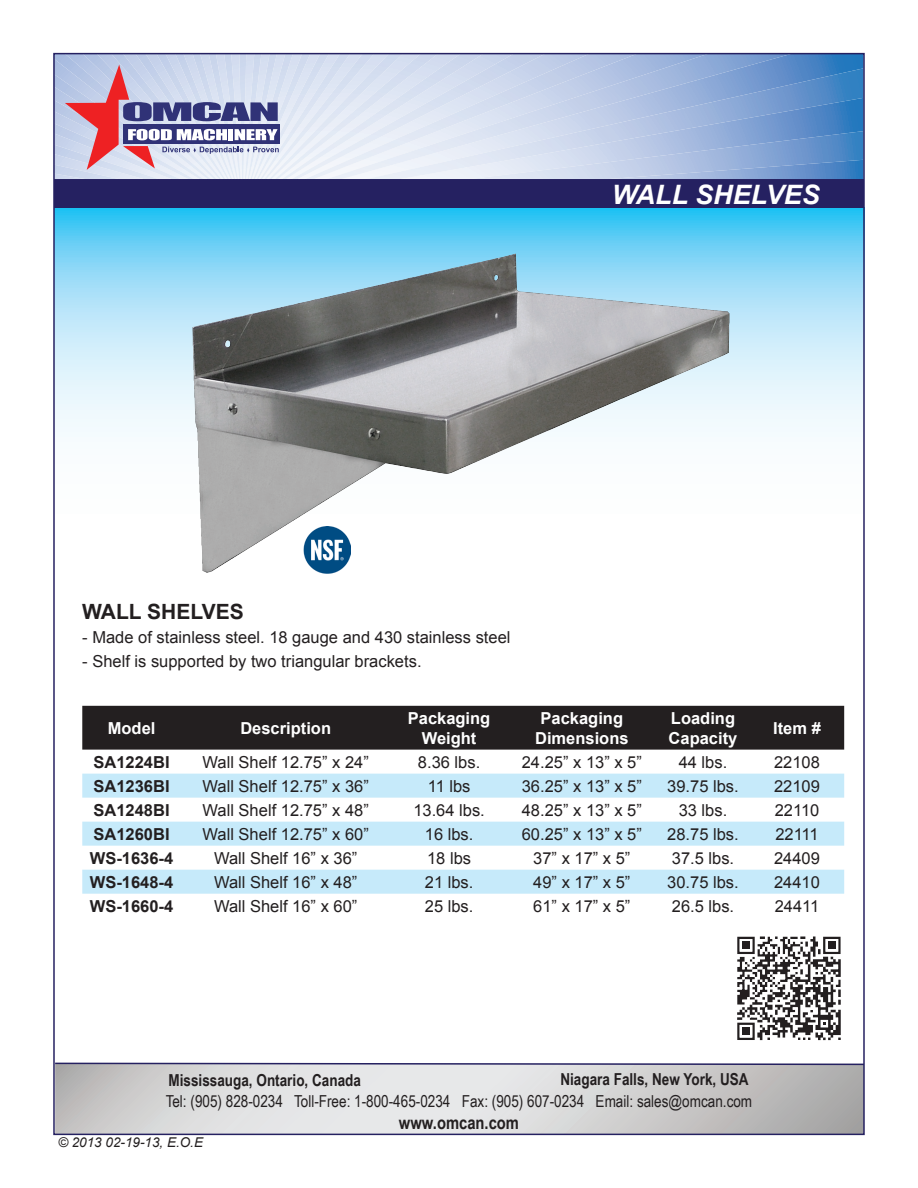
<style>
.page{position:relative;width:918px;height:1188px;background:#fff}
.page>*{position:absolute;margin:0;border:0;box-sizing:border-box;transform-origin:0 0}
.t1{font:italic 700 26.7px "Arial";color:#fff}
.t2{font:700 21px "Arial";color:#231f20}
.t3{font:700 18px "Arial Narrow";color:#231f20}
.t4{font:16.5px "Arial";color:#231f20}
.t5{font:16.5px "Arial Narrow";color:#231f20}
.t6{font:700 16.5px/19.8px "Arial";color:#fff;text-align:center}
.t7{font:700 16.5px "Arial";color:#231f20}
.t8{font:700 16.5px "Arial Narrow";color:#231f20}
.t9{font:italic 13.5px "Arial";color:#231f20}
</style>
<div class="page">
<svg style="left:56px;top:208px;width:806px;height:239px;background:#9dd3e8"></svg>
<svg style="left:56px;top:1066px;width:806px;height:66px;background:#d3d3d3"></svg>
<div style="left:55px;top:179px;width:809px;height:29px;background:#252161"></div>
<svg style="left:56px;top:56px;width:806px;height:123px;background:#b7c2de"></svg>
<svg style="left:56px;top:1062px;width:806px;height:4px"></svg>
<img style="left:192px;top:255px;width:319px;height:318px">
<div style="left:82px;top:706px;width:762px;height:44px;background:#231f20"></div>
<svg style="left:82px;top:774px;width:762px;height:120px;fill:#c6eafa"></svg>
<img style="left:303px;top:527px;width:48px;height:47px">
<svg style="left:737px;top:936px;width:104px;height:105px"></svg>
<p class="t1" style="left:612px;top:177px;width:210px">WALL SHELVES</p>
<p class="t2" style="left:82px;top:597px;width:163px">WALL SHELVES</p>
<p class="t4" style="left:82px;top:627px;width:430px">- Made of stainless steel. 18 gauge and 430 stainless steel</p>
<p class="t4" style="left:82px;top:651px;width:341px">- Shelf is supported by two triangular brackets.</p>
<p class="t6" style="left:108px;top:719px;width:49px">Model</p>
<p class="t6" style="left:240px;top:719px;width:92px">Description</p>
<p class="t6" style="left:408px;top:709px;width:84px">Packaging<br>Weight</p>
<p class="t6" style="left:535px;top:709px;width:95px">Packaging<br>Dimensions</p>
<p class="t6" style="left:669px;top:709px;width:70px;text-align:left">Loading<br>Capacity</p>
<p class="t6" style="left:773px;top:719px;width:49px">Item #</p>
<p class="t7" style="left:94px;top:751px;width:78px">SA1224BI</p>
<p class="t4" style="left:203px;top:751px;width:168px">Wall Shelf 12.75” x 24”</p>
<p class="t4" style="left:418px;top:751px;width:64px">8.36 lbs.</p>
<p class="t4" style="left:522px;top:751px;width:122px">24.25” x 13” x 5”</p>
<p class="t4" style="left:679px;top:751px;width:50px">44 lbs.</p>
<p class="t4" style="left:774px;top:751px;width:47px">22108</p>
<p class="t7" style="left:94px;top:775px;width:78px">SA1236BI</p>
<p class="t4" style="left:203px;top:775px;width:168px">Wall Shelf 12.75” x 36”</p>
<p class="t4" style="left:428px;top:775px;width:44px">11 lbs</p>
<p class="t4" style="left:522px;top:775px;width:122px">36.25” x 13” x 5”</p>
<p class="t4" style="left:667px;top:775px;width:73px">39.75 lbs.</p>
<p class="t4" style="left:774px;top:775px;width:47px">22109</p>
<p class="t7" style="left:94px;top:799px;width:78px">SA1248BI</p>
<p class="t4" style="left:203px;top:799px;width:168px">Wall Shelf 12.75” x 48”</p>
<p class="t4" style="left:413px;top:799px;width:73px">13.64 lbs.</p>
<p class="t4" style="left:522px;top:799px;width:122px">48.25” x 13” x 5”</p>
<p class="t4" style="left:679px;top:799px;width:50px">33 lbs.</p>
<p class="t4" style="left:775px;top:799px;width:46px">22110</p>
<p class="t7" style="left:94px;top:823px;width:78px">SA1260BI</p>
<p class="t4" style="left:203px;top:823px;width:168px">Wall Shelf 12.75” x 60”</p>
<p class="t4" style="left:425px;top:823px;width:50px">16 lbs.</p>
<p class="t4" style="left:522px;top:823px;width:122px">60.25” x 13” x 5”</p>
<p class="t4" style="left:667px;top:823px;width:73px">28.75 lbs.</p>
<p class="t4" style="left:775px;top:823px;width:45px">22111</p>
<p class="t7" style="left:90px;top:847px;width:85px">WS-1636-4</p>
<p class="t4" style="left:214px;top:847px;width:145px">Wall Shelf 16” x 36”</p>
<p class="t4" style="left:427px;top:847px;width:46px">18 lbs</p>
<p class="t4" style="left:533px;top:847px;width:99px">37” x 17” x 5”</p>
<p class="t4" style="left:672px;top:847px;width:64px">37.5 lbs.</p>
<p class="t4" style="left:774px;top:847px;width:47px">24409</p>
<p class="t7" style="left:90px;top:871px;width:85px">WS-1648-4</p>
<p class="t4" style="left:214px;top:871px;width:145px">Wall Shelf 16” x 48”</p>
<p class="t4" style="left:425px;top:871px;width:50px">21 lbs.</p>
<p class="t4" style="left:533px;top:871px;width:99px">49” x 17” x 5”</p>
<p class="t4" style="left:667px;top:871px;width:73px">30.75 lbs.</p>
<p class="t4" style="left:774px;top:871px;width:47px">24410</p>
<p class="t7" style="left:90px;top:895px;width:85px">WS-1660-4</p>
<p class="t4" style="left:214px;top:895px;width:145px">Wall Shelf 16” x 60”</p>
<p class="t4" style="left:425px;top:895px;width:50px">25 lbs.</p>
<p class="t4" style="left:533px;top:895px;width:99px">61” x 17” x 5”</p>
<p class="t4" style="left:672px;top:895px;width:64px">26.5 lbs.</p>
<p class="t4" style="left:775px;top:895px;width:46px">24411</p>
<p class="t8" style="left:168px;top:1068px;width:194px">Mississauga, Ontario, Canada</p>
<p class="t8" style="left:560px;top:1067px;width:190px">Niagara Falls, New York, USA</p>
<p class="t5" style="left:166px;top:1089px;width:588px">Tel: (905) 828-0234 Toll-Free: 1-800-465-0234 Fax: (905) 607-0234 Email: sales@omcan.com</p>
<p class="t3" style="left:399px;top:1109px;width:122px">www.omcan.com</p>
<p class="t9" style="left:58px;top:1134px;width:147px">© 2013 02-19-13, E.O.E</p>
</div>
